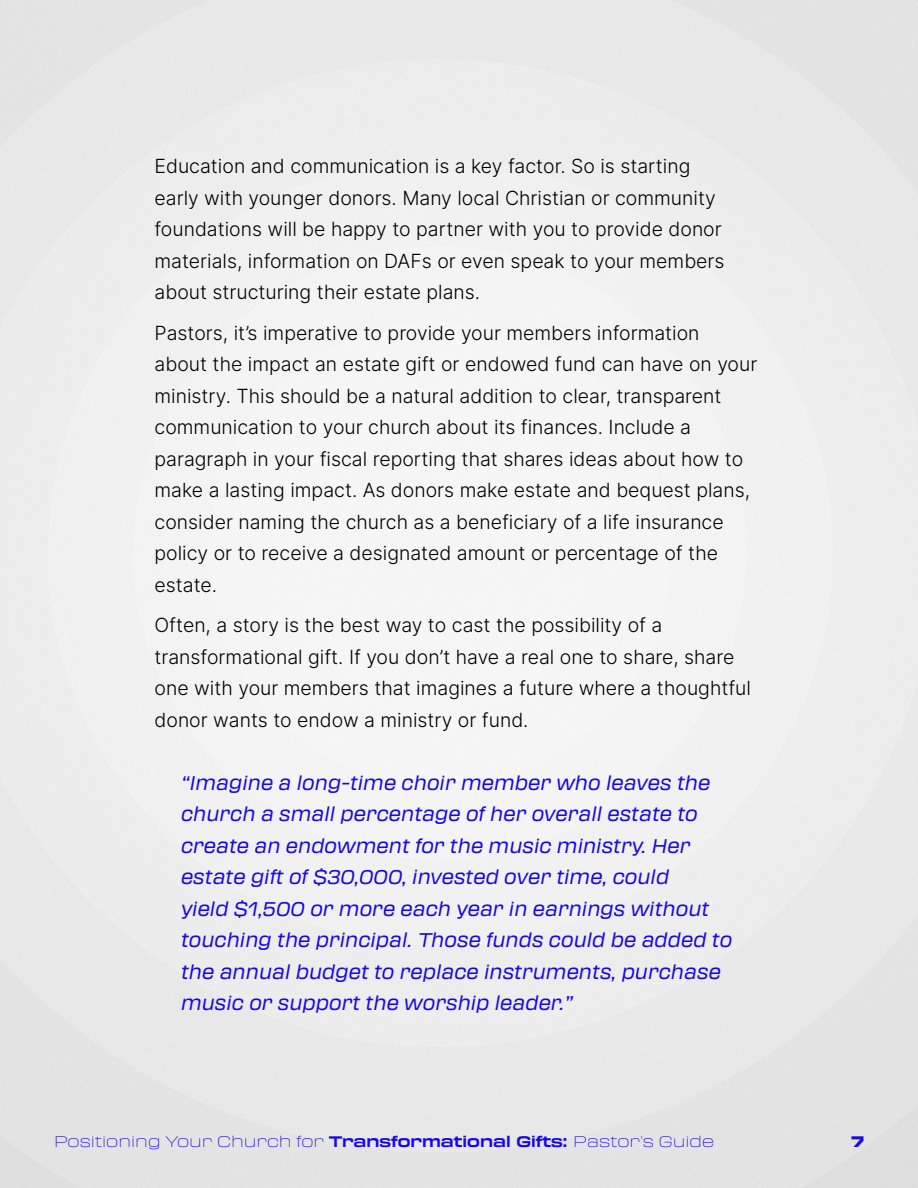
<style>
.page{position:relative;width:918px;height:1188px;background:#fff}
.page>*{position:absolute;margin:0;border:0;box-sizing:border-box;transform-origin:0 0}
.Paragraph_Style_1{font:300 19.5px/31.5px "Inter";color:#000}
.t1{font:italic 19.5px/31.5px "Transducer";color:#1806ed}
.t2{font:100 expanded 15px "Transducer";color:#1806ed}
.t3{font:900 expanded 15px "Transducer";color:#1806ed}
.s1{font-weight:700}
</style>
<div class="page">
<p class="Paragraph_Style_1" style="left:155px;top:150px;width:572px">Education and communication is a key factor. So is starting early with younger donors. Many local Christian or community foundations will be happy to partner with you to provide donor materials, information on DAFs or even speak to your members about structuring their estate plans.</p>
<p class="Paragraph_Style_1" style="left:155px;top:317px;width:604px">Pastors, it’s imperative to provide your members information<br>about the impact an estate gift or endowed fund can have on your ministry. This should be a natural addition to clear, transparent communication to your church about its finances. Include a paragraph in your fiscal reporting that shares ideas about how to make a lasting impact. As donors make estate and bequest plans, consider naming the church as a beneficiary of a life insurance policy or to receive a designated amount or percentage of the estate.</p>
<p class="Paragraph_Style_1" style="left:155px;top:609px;width:598px">Often, a story is the best way to cast the possibility of a transformational gift. If you don’t have a real one to share, share one with your members that imagines a future where a thoughtful donor wants to endow a ministry or fund.</p>
<p class="t1" style="left:180px;top:767px;width:553px">“Imagine a long-time choir member who leaves the church a small percentage of her overall estate to create an endowment for the music ministry. Her estate gift of $30,000, invested over time, could<br>yield $1,500 or more each year in earnings without touching the principal. Those funds could be added to the annual budget to replace instruments, purchase music or support the worship leader.”</p>
<p class="t2" style="left:54px;top:1132px;width:662px">Positioning Your Church for <span class="s1">Transformational Gifts:</span> Pastor’s Guide</p>
<p class="t3" style="left:852px;top:1130px;width:14px">7</p>
</div>
